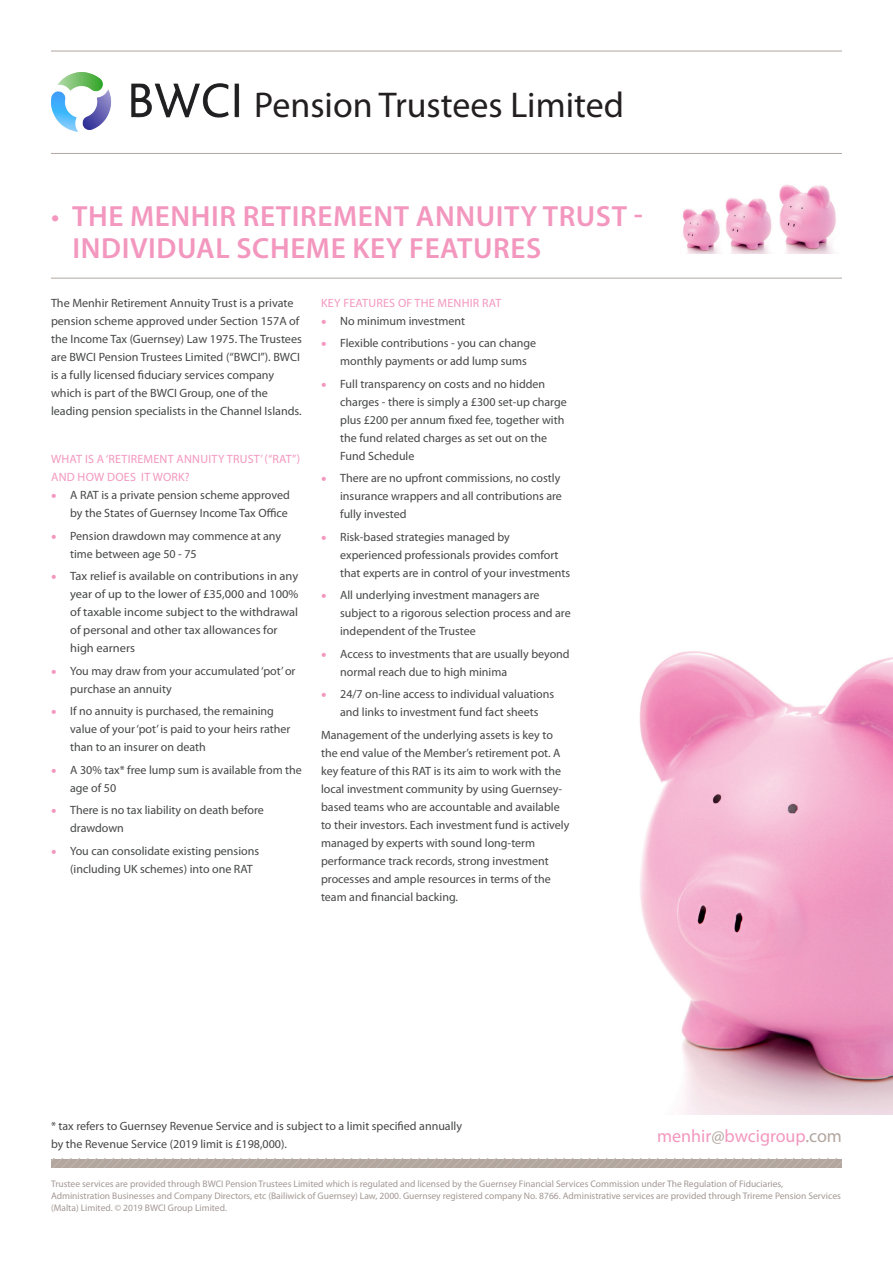
<style>
.page{position:relative;width:893px;height:1263px;background:#fff}
.page>*{position:absolute;margin:0;border:0;box-sizing:border-box;transform-origin:0 0}
.t1{font:36px "Myriad Pro";color:#231f20}
.t2{font:600 29.25px/31.5px "Myriad Pro";letter-spacing:.02em;color:#f397bf}
.t3{font:18px "Myriad Pro";color:#f397bf}
.t4{font:12px/18px "Myriad Pro";color:#454647}
.t5{font:12px/18px "Myriad Pro";color:#454647;scale:1.04 1}
.t6{font:12px/18px "Myriad Pro";letter-spacing:.02em;color:#f397bf}
.t7{font:9.45px/12px "Myriad Pro";color:#a39893}
.s1{font-weight:400}
.s2{font-size:19.5px;color:#f397bf}
.s3{color:#b2a69f}
</style>
<div class="page">
<hr style="left:51px;top:51px;width:791px;height:1px;background:#b2a69f">
<hr style="left:51px;top:153px;width:791px;height:1px;background:#b2a69f">
<svg style="left:51px;top:1159px;width:791px;height:8px;background:#b4a8a1"></svg>
<img style="left:51px;top:72px;width:189px;height:60px">
<hr style="left:51px;top:278px;width:791px;height:1px;background:#b2a69f">
<img style="left:682px;top:184px;width:154px;height:70px">
<img style="left:639px;top:651px;width:254px;height:464px">
<h1 class="t1" style="left:254px;top:83px;width:371px">Pension Trustees Limited</h1>
<h2 class="t2" style="left:73px;top:200px;width:572px;text-indent:-22px"><span class="s1">•</span> THE MENHIR RETIREMENT ANNUITY TRUST -<br>INDIVIDUAL SCHEME KEY FEATURES</h2>
<p class="t4" style="left:51px;top:293px;width:252px">The Menhir Retirement Annuity Trust is a private pension scheme approved under Section 157A of the Income Tax (Guernsey) Law 1975. The Trustees are BWCI Pension Trustees Limited (“BWCI”). BWCI is a fully licensed fiduciary services company which is part of the BWCI Group, one of the leading pension specialists in the Channel Islands.</p>
<p class="t6" style="left:51px;top:450px;width:250px">WHAT IS A ‘RETIREMENT ANNUITY TRUST’ (“RAT”)<br>AND HOW DOES IT WORK?</p>
<p class="t4" style="left:51px;top:486px;width:240px;text-align:right"><span class="s2">•</span> A RAT is a private pension scheme approved by the States of Guernsey Income Tax Office</p>
<p class="t4" style="left:70px;top:527px;width:212px;text-indent:-19px"><span class="s2">•</span> Pension drawdown may commence at any time between age 50 - 75</p>
<p class="t5" style="left:70px;top:567px;width:221px;text-indent:-19px"><span class="s2">•</span> Tax relief is available on contributions in any year of up to the lower of £35,000 and 100% of taxable income subject to the withdrawal of personal and other tax allowances for high earners</p>
<p class="t4" style="left:70px;top:662px;width:227px;text-indent:-19px"><span class="s2">•</span> You may draw from your accumulated ‘pot’ or purchase an annuity</p>
<p class="t4" style="left:70px;top:702px;width:222px;text-indent:-19px"><span class="s2">•</span> If no annuity is purchased, the remaining value of your ‘pot’ is paid to your heirs rather than to an insurer on death</p>
<p class="t4" style="left:70px;top:761px;width:233px;text-indent:-19px"><span class="s2">•</span> A 30% tax* free lump sum is available from the age of 50</p>
<p class="t4" style="left:70px;top:801px;width:195px;text-indent:-19px"><span class="s2">•</span> There is no tax liability on death before drawdown</p>
<p class="t4" style="left:70px;top:842px;width:191px;text-indent:-19px"><span class="s2">•</span> You can consolidate existing pensions (including UK schemes) into one RAT</p>
<p class="t6" style="left:321px;top:293px;width:182px">KEY FEATURES OF THE MENHIR RAT</p>
<p class="t4" style="left:321px;top:311px;width:145px"><span class="s2">•</span> No minimum investment</p>
<p class="t4" style="left:340px;top:334px;width:198px;text-indent:-19px"><span class="s2">•</span> Flexible contributions - you can change monthly payments or add lump sums</p>
<p class="t4" style="left:340px;top:374px;width:228px;text-indent:-19px"><span class="s2">•</span> Full transparency on costs and no hidden charges - there is simply a £300 set-up charge plus £200 per annum fixed fee, together with the fund related charges as set out on the Fund Schedule</p>
<p class="t4" style="left:340px;top:469px;width:223px;text-indent:-19px"><span class="s2">•</span> There are no upfront commissions, no costly insurance wrappers and all contributions are fully invested</p>
<p class="t4" style="left:340px;top:527px;width:232px;text-indent:-19px"><span class="s2">•</span> Risk-based strategies managed by experienced professionals provides comfort that experts are in control of your investments</p>
<p class="t4" style="left:340px;top:586px;width:232px;text-indent:-19px"><span class="s2">•</span> All underlying investment managers are subject to a rigorous selection process and are independent of the Trustee</p>
<p class="t4" style="left:340px;top:644px;width:231px;text-indent:-19px"><span class="s2">•</span> Access to investments that are usually beyond normal reach due to high minima</p>
<p class="t4" style="left:321px;top:685px;width:235px;text-align:center"><span class="s2">•</span> 24/7 on-line access to individual valuations and links to investment fund fact sheets</p>
<p class="t4" style="left:321px;top:725px;width:250px">Management of the underlying assets is key to the end value of the Member’s retirement pot. A key feature of this RAT is its aim to work with the local investment community by using Guernsey&shy;based teams who are accountable and available to their investors. Each investment fund is actively managed by experts with sound long-term performance track records, strong investment processes and ample resources in terms of the team and financial backing.</p>
<p class="t4" style="left:51px;top:1116px;width:412px">* tax refers to Guernsey Revenue Service and is subject to a limit specified annually by the Revenue Service (2019 limit is £198,000).</p>
<h3 class="t3" style="left:657px;top:1125px;width:186px">menhir<span class="s3">@</span>bwcigroup<span class="s3">.com</span></h3>
<p class="t7" style="left:51px;top:1178px;width:791px">Trustee services are provided through BWCI Pension Trustees Limited which is regulated and licensed by the Guernsey Financial Services Commission under The Regulation of Fiduciaries,<br>Administration Businesses and Company Directors, etc (Bailiwick of Guernsey) Law, 2000. Guernsey registered company No. 8766. Administrative services are provided through Trireme Pension Services (Malta) Limited. © 2019 BWCI Group Limited.</p>
</div>
